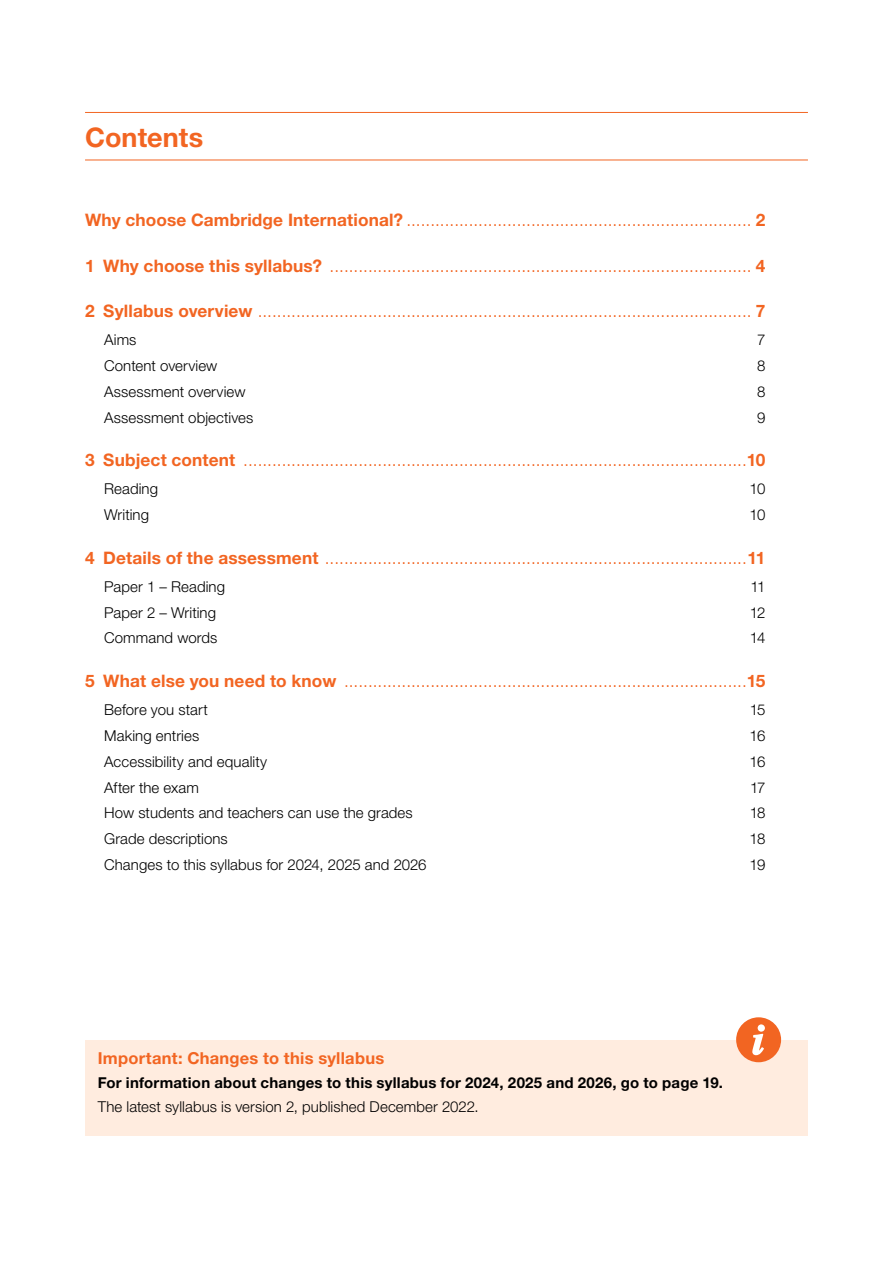
<style>
.page{position:relative;width:893px;height:1263px;background:#fff}
.page>*{position:absolute;margin:0;border:0;box-sizing:border-box;transform-origin:0 0}
.t1{font:700 27px "Helvetica Neue LTW1 G";color:#f26522}
.t2{font:300 17.25px "Helvetica Neue LTW1 G";color:#f26522}
.t3{font:700 16.5px "Helvetica Neue LTW1 G";letter-spacing:.015em;color:#f26522}
.t4{font:300 15px "Helvetica Neue LTW1 G";letter-spacing:.005em;color:#000}
.t5{font:700 15px "Helvetica Neue LTW1 G";letter-spacing:.015em;color:#000}
.s1{font-weight:700}
</style>
<div class="page">
<hr style="left:85px;top:112px;width:723px;height:1px;background:#f26522">
<hr style="left:85px;top:160px;width:723px;height:1px;background:#f26522">
<div style="left:85px;top:1040px;width:723px;height:95px;background:#ffecdf"></div>
<svg style="left:736px;top:1017px;width:45px;height:45px"></svg>
<h1 class="t1" style="left:85px;top:127px;width:120px">Contents</h1>
<p class="t2" style="left:85px;top:214px;width:682px"><span class="s1">Why choose Cambridge International?</span> ........................................................................ <span class="s1">2</span></p>
<p class="t2" style="left:85px;top:259px;width:682px"><span class="s1">1 Why choose this syllabus?</span> ........................................................................................ <span class="s1">4</span></p>
<p class="t2" style="left:85px;top:305px;width:682px"><span class="s1">2 Syllabus overview</span> ....................................................................................................... <span class="s1">7</span></p>
<p class="t4" style="left:104px;top:334px;width:34px">Aims</p>
<p class="t4" style="left:757px;top:334px;width:10px">7</p>
<p class="t4" style="left:104px;top:360px;width:115px">Content overview</p>
<p class="t4" style="left:757px;top:360px;width:10px">8</p>
<p class="t4" style="left:104px;top:386px;width:143px">Assessment overview</p>
<p class="t4" style="left:757px;top:386px;width:10px">8</p>
<p class="t4" style="left:104px;top:412px;width:151px">Assessment objectives</p>
<p class="t4" style="left:757px;top:412px;width:10px">9</p>
<p class="t2" style="left:85px;top:454px;width:682px"><span class="s1">3 Subject content</span> .........................................................................................................<span class="s1">10</span></p>
<p class="t4" style="left:104px;top:483px;width:55px">Reading</p>
<p class="t4" style="left:749px;top:483px;width:17px">10</p>
<p class="t4" style="left:104px;top:509px;width:46px">Writing</p>
<p class="t4" style="left:749px;top:509px;width:17px">10</p>
<p class="t2" style="left:85px;top:551px;width:682px"><span class="s1">4 Details of the assessment</span> ........................................................................................<span class="s1">11</span></p>
<p class="t4" style="left:104px;top:581px;width:122px">Paper 1 – Reading</p>
<p class="t4" style="left:750px;top:581px;width:17px">11</p>
<p class="t4" style="left:104px;top:607px;width:113px">Paper 2 – Writing</p>
<p class="t4" style="left:750px;top:607px;width:17px">12</p>
<p class="t4" style="left:104px;top:632px;width:115px">Command words</p>
<p class="t4" style="left:750px;top:632px;width:17px">14</p>
<p class="t2" style="left:85px;top:674px;width:682px"><span class="s1">5 What else you need to know</span> ....................................................................................<span class="s1">15</span></p>
<p class="t4" style="left:104px;top:704px;width:105px">Before you start</p>
<p class="t4" style="left:750px;top:704px;width:17px">15</p>
<p class="t4" style="left:104px;top:730px;width:97px">Making entries</p>
<p class="t4" style="left:750px;top:730px;width:17px">16</p>
<p class="t4" style="left:104px;top:756px;width:164px">Accessibility and equality</p>
<p class="t4" style="left:750px;top:756px;width:17px">16</p>
<p class="t4" style="left:104px;top:781px;width:96px">After the exam</p>
<p class="t4" style="left:750px;top:781px;width:17px">17</p>
<p class="t4" style="left:104px;top:807px;width:310px">How students and teachers can use the grades</p>
<p class="t4" style="left:750px;top:807px;width:17px">18</p>
<p class="t4" style="left:104px;top:833px;width:125px">Grade descriptions</p>
<p class="t4" style="left:750px;top:833px;width:17px">18</p>
<p class="t4" style="left:104px;top:859px;width:324px">Changes to this syllabus for 2024, 2025 and 2026</p>
<p class="t4" style="left:750px;top:859px;width:17px">19</p>
<p class="t3" style="left:98px;top:1052px;width:288px">Important: Changes to this syllabus</p>
<p class="t5" style="left:98px;top:1077px;width:627px">For information about changes to this syllabus for 2024, 2025 and 2026, go to page 19.</p>
<p class="t4" style="left:98px;top:1101px;width:382px">The latest syllabus is version 2, published December 2022.</p>
</div>
